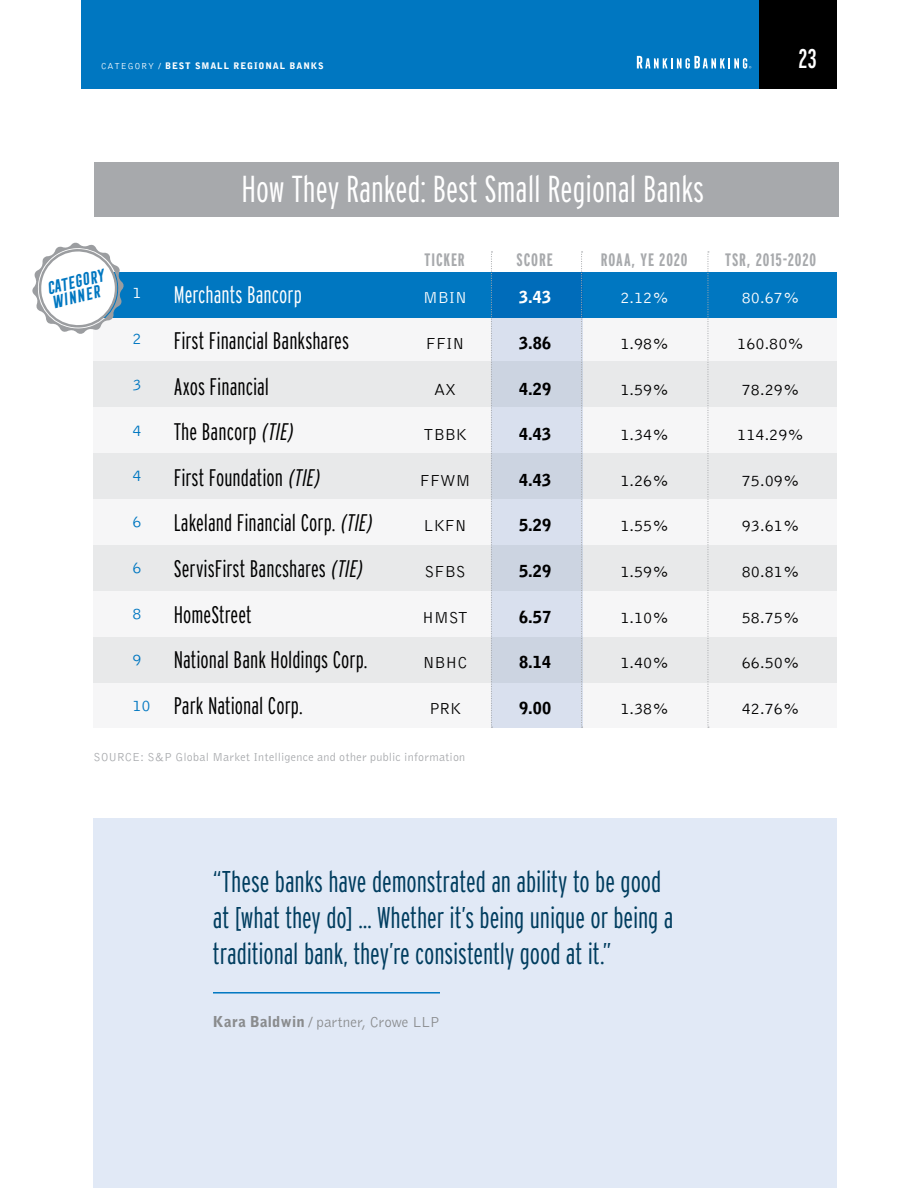
<style>
.page{position:relative;width:918px;height:1188px;background:#fff}
.page>*{position:absolute;margin:0;border:0;box-sizing:border-box;transform-origin:0 0}
.t1{font:300 extra-condensed 37.5px "Interstate";color:#fff}
.t2{font:300 extra-condensed 30px/36px "Interstate";letter-spacing:-.005em;color:#003d5f}
.t3{font:extra-condensed 27px "Interstate";color:#fff}
.t4{font:300 extra-condensed 24px "Interstate";color:#000}
.t5{font:300 extra-condensed 24px "Interstate";letter-spacing:.005em;color:#fff}
.t6{font:700 extra-condensed 18px "Interstate";letter-spacing:.05em;color:#a7a9ac}
.t7{font:300 16.5px "Bell Gothic";color:#000}
.t8{font:900 16.5px "Bell Gothic";color:#000}
.t9{font:300 16.5px "Bell Gothic";color:#fff}
.t10{font:300 16.5px "Bell Gothic";color:#0077c1}
.t11{font:900 16.5px "Bell Gothic";color:#fff}
.t12{font:italic 700 16.35px "Frontage Condensed";color:#0077c1}
.t13{font:300 15px "Bell Gothic";color:#8a8c8e}
.t14{font:300 12px "Bell Gothic";letter-spacing:.02em;color:#a7a9ac}
.Question{font:900 9px "Bell Gothic";letter-spacing:.1em;color:#fff}
.s1{font-weight:300}
.s2{font-style:italic}
.s3{font-weight:900}
</style>
<div class="page">
<div style="left:94px;top:309px;width:743px;height:419px;background:#f6f6f7"></div>
<div style="left:94px;top:638px;width:743px;height:45px;background:#e8e9ea"></div>
<div style="left:94px;top:545px;width:743px;height:46px;background:#e8e9ea"></div>
<div style="left:94px;top:453px;width:743px;height:46px;background:#e8e9ea"></div>
<div style="left:94px;top:361px;width:743px;height:46px;background:#e8e9ea"></div>
<div style="left:94px;top:272px;width:743px;height:46px;background:#0077c1"></div>
<div style="left:94px;top:162px;width:745px;height:55px;background:#a7a9ac"></div>
<svg style="left:32px;top:242px;width:92px;height:92px"></svg>
<div style="left:94px;top:819px;width:743px;height:369px;background:#e1e9f6"></div>
<svg style="left:492px;top:272px;width:89px;height:456px;background:#bdcfe3"></svg>
<svg style="left:707px;top:251px;width:2px;height:477px"></svg>
<svg style="left:581px;top:251px;width:2px;height:477px"></svg>
<svg style="left:491px;top:251px;width:1px;height:477px"></svg>
<div style="left:81px;top:0;width:756px;height:89px;background:#0077c1"></div>
<div style="left:760px;top:0;width:77px;height:89px;background:#000"></div>
<svg style="left:637px;top:56px;width:114px;height:13px"></svg>
<hr style="left:213px;top:992px;width:227px;height:2px;background:#0077c1">
<p class="Question" style="left:101px;top:60px;width:224px"><span class="s1">CATEGORY /</span> BEST SMALL REGIONAL BANKS</p>
<p class="t1" style="left:242px;top:167px;width:464px">How They Ranked: Best Small Regional Banks</p>
<p class="t3" style="left:798px;top:43px;width:20px">23</p>
<p class="t12" style="left:44px;top:280px;width:61px;rotate:-13deg">category</p>
<p class="t12" style="left:49px;top:294px;width:52px;rotate:-13deg">winner</p>
<p class="t9" style="left:132px;top:283px;width:11px">1</p>
<p class="t10" style="left:132px;top:329px;width:11px">2</p>
<p class="t10" style="left:132px;top:375px;width:11px">3</p>
<p class="t10" style="left:132px;top:421px;width:11px">4</p>
<p class="t10" style="left:132px;top:467px;width:11px">4</p>
<p class="t10" style="left:132px;top:513px;width:11px">6</p>
<p class="t10" style="left:132px;top:559px;width:11px">6</p>
<p class="t10" style="left:132px;top:605px;width:11px">8</p>
<p class="t10" style="left:132px;top:651px;width:11px">9</p>
<p class="t10" style="left:132px;top:697px;width:20px">10</p>
<p class="t6" style="left:425px;top:250px;width:42px">TICKER</p>
<p class="t6" style="left:517px;top:250px;width:38px">SCORE</p>
<p class="t6" style="left:601px;top:250px;width:88px">ROAA, YE 2020</p>
<p class="t6" style="left:725px;top:250px;width:92px">TSR, 2015-2020</p>
<p class="t5" style="left:174px;top:281px;width:130px">Merchants Bancorp</p>
<p class="t9" style="left:423px;top:289px;width:46px">MBIN</p>
<p class="t11" style="left:519px;top:288px;width:34px">3.43</p>
<p class="t9" style="left:620px;top:289px;width:50px">2.12%</p>
<p class="t9" style="left:742px;top:289px;width:59px">80.67%</p>
<p class="t4" style="left:174px;top:327px;width:177px">First Financial Bankshares</p>
<p class="t7" style="left:426px;top:335px;width:40px">FFIN</p>
<p class="t8" style="left:519px;top:333px;width:34px">3.86</p>
<p class="t7" style="left:620px;top:335px;width:50px">1.98%</p>
<p class="t7" style="left:737px;top:335px;width:68px">160.80%</p>
<p class="t4" style="left:174px;top:373px;width:97px">Axos Financial</p>
<p class="t7" style="left:434px;top:380px;width:24px">AX</p>
<p class="t8" style="left:519px;top:379px;width:34px">4.29</p>
<p class="t7" style="left:620px;top:380px;width:50px">1.59%</p>
<p class="t7" style="left:742px;top:380px;width:59px">78.29%</p>
<p class="t4" style="left:174px;top:418px;width:125px">The Bancorp <span class="s2">(TIE)</span></p>
<p class="t7" style="left:424px;top:426px;width:45px">TBBK</p>
<p class="t8" style="left:519px;top:425px;width:34px">4.43</p>
<p class="t7" style="left:620px;top:426px;width:50px">1.34%</p>
<p class="t7" style="left:737px;top:426px;width:68px">114.29%</p>
<p class="t4" style="left:174px;top:464px;width:151px">First Foundation <span class="s2">(TIE)</span></p>
<p class="t7" style="left:420px;top:472px;width:52px">FFWM</p>
<p class="t8" style="left:519px;top:470px;width:34px">4.43</p>
<p class="t7" style="left:620px;top:472px;width:50px">1.26%</p>
<p class="t7" style="left:742px;top:472px;width:59px">75.09%</p>
<p class="t4" style="left:174px;top:509px;width:204px">Lakeland Financial Corp. <span class="s2">(TIE)</span></p>
<p class="t7" style="left:424px;top:517px;width:45px">LKFN</p>
<p class="t8" style="left:519px;top:516px;width:34px">5.29</p>
<p class="t7" style="left:620px;top:517px;width:50px">1.55%</p>
<p class="t7" style="left:742px;top:517px;width:59px">93.61%</p>
<p class="t4" style="left:174px;top:555px;width:194px">ServisFirst Bancshares <span class="s2">(TIE)</span></p>
<p class="t7" style="left:425px;top:563px;width:43px">SFBS</p>
<p class="t8" style="left:519px;top:561px;width:34px">5.29</p>
<p class="t7" style="left:620px;top:563px;width:50px">1.59%</p>
<p class="t7" style="left:742px;top:563px;width:59px">80.81%</p>
<p class="t4" style="left:174px;top:601px;width:79px">HomeStreet</p>
<p class="t7" style="left:422px;top:608px;width:47px">HMST</p>
<p class="t8" style="left:519px;top:607px;width:34px">6.57</p>
<p class="t7" style="left:620px;top:608px;width:50px">1.10%</p>
<p class="t7" style="left:742px;top:608px;width:59px">58.75%</p>
<p class="t4" style="left:174px;top:646px;width:195px">National Bank Holdings Corp.</p>
<p class="t7" style="left:423px;top:654px;width:46px">NBHC</p>
<p class="t8" style="left:519px;top:653px;width:34px">8.14</p>
<p class="t7" style="left:620px;top:654px;width:50px">1.40%</p>
<p class="t7" style="left:742px;top:654px;width:59px">66.50%</p>
<p class="t4" style="left:174px;top:692px;width:130px">Park National Corp.</p>
<p class="t7" style="left:429px;top:700px;width:34px">PRK</p>
<p class="t8" style="left:519px;top:698px;width:34px">9.00</p>
<p class="t7" style="left:620px;top:700px;width:50px">1.38%</p>
<p class="t7" style="left:742px;top:700px;width:59px">42.76%</p>
<p class="t14" style="left:94px;top:750px;width:373px">SOURCE: S&amp;P Global Market Intelligence and other public information</p>
<p class="t2" style="left:213px;top:863px;width:462px">“These banks have demonstrated an ability to be good at [what they do] … Whether it’s being unique or being a traditional bank, they’re consistently good at it.”</p>
<p class="t13" style="left:213px;top:1014px;width:228px"><span class="s3">Kara Baldwin</span> / partner, Crowe LLP</p>
</div>
